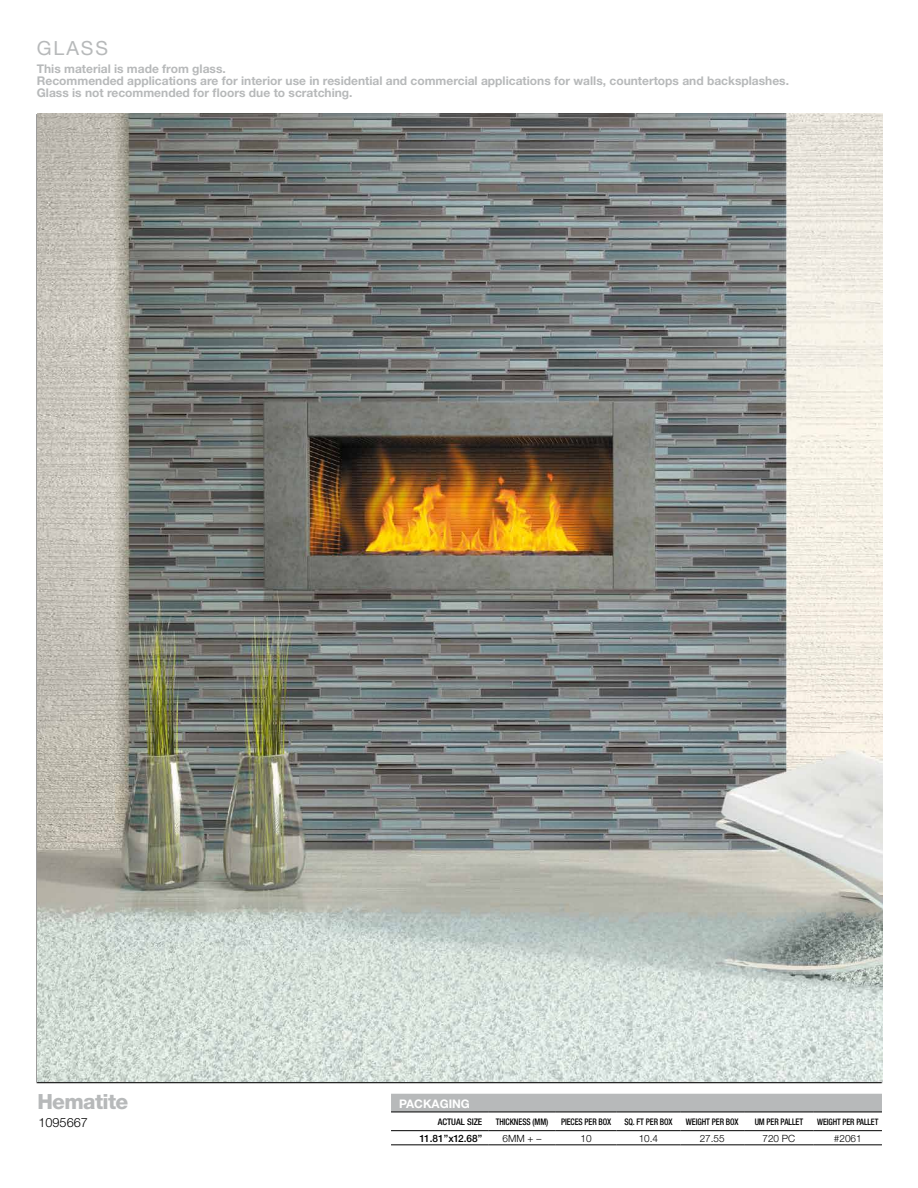
<style>
.page{position:relative;width:918px;height:1188px;background:#fff}
.page>*{position:absolute;margin:0;border:0;box-sizing:border-box;transform-origin:0 0}
.t1{font:800 21px "Helvetica Neue";letter-spacing:-.03em;color:#b7b9ba}
.t2{font:19.5px "Helvetica Neue";letter-spacing:.1em;color:#b7b9ba}
.t3{font:300 12.75px "Helvetica Neue";color:#000}
.t4{font:700 12px/12px "Helvetica Neue";color:#b7b9ba}
.t5{font:700 11.85px "Helvetica Neue";color:#fff}
.t6{font:300 10.05px "Helvetica Neue";color:#000}
.t7{font:500 10.05px "Helvetica Neue";letter-spacing:-.02em;color:#000}
.t8{font:500 condensed 9px "Helvetica Neue";letter-spacing:-.01em;color:#000;scale:.9 1}
.t9{font:500 condensed 9px "Helvetica Neue";letter-spacing:-.01em;color:#000}
.t10{font:500 condensed 8.85px "Helvetica Neue";letter-spacing:-.01em;color:#000;scale:.9 1}
</style>
<div class="page">
<img style="left:38px;top:114px;width:844px;height:968px">
<div style="left:391px;top:1094px;width:491px;height:18px;background:#b7b9ba"></div>
<hr style="left:391px;top:1112px;width:97px;height:1px;background:#000">
<hr style="left:488px;top:1112px;width:68px;height:1px;background:#000">
<hr style="left:556px;top:1112px;width:61px;height:1px;background:#000">
<hr style="left:617px;top:1112px;width:63px;height:1px;background:#000">
<hr style="left:680px;top:1112px;width:64px;height:1px;background:#000">
<hr style="left:744px;top:1112px;width:70px;height:1px;background:#000">
<hr style="left:814px;top:1112px;width:68px;height:1px;background:#000">
<hr style="left:391px;top:1130px;width:97px;height:1px;background:#000">
<hr style="left:488px;top:1130px;width:68px;height:1px;background:#000">
<hr style="left:556px;top:1130px;width:61px;height:1px;background:#000">
<hr style="left:617px;top:1130px;width:63px;height:1px;background:#000">
<hr style="left:680px;top:1130px;width:64px;height:1px;background:#000">
<hr style="left:744px;top:1130px;width:70px;height:1px;background:#000">
<hr style="left:814px;top:1130px;width:68px;height:1px;background:#000">
<hr style="left:391px;top:1145px;width:97px;height:1px;background:#000">
<hr style="left:488px;top:1145px;width:68px;height:1px;background:#000">
<hr style="left:556px;top:1145px;width:61px;height:1px;background:#000">
<hr style="left:617px;top:1145px;width:63px;height:1px;background:#000">
<hr style="left:680px;top:1145px;width:64px;height:1px;background:#000">
<hr style="left:744px;top:1145px;width:70px;height:1px;background:#000">
<hr style="left:814px;top:1145px;width:68px;height:1px;background:#000">
<h2 class="t2" style="left:37px;top:36px;width:73px">GLASS</h2>
<p class="t4" style="left:37px;top:63px;width:754px">This material is made from glass.<br>Recommended applications are for interior use in residential and commercial applications for walls, countertops and backsplashes.<br>Glass is not recommended for floors due to scratching.</p>
<h1 class="t1" style="left:37px;top:1089px;width:93px">Hematite</h1>
<p class="t3" style="left:38px;top:1114px;width:51px">1095667</p>
<p class="t5" style="left:399px;top:1096px;width:72px">PACKAGING</p>
<p class="t9" style="left:438px;top:1116px;width:46px">ACTUAL SIZE</p>
<p class="t8" style="left:496px;top:1116px;width:60px">THICKNESS (MM)</p>
<p class="t8" style="left:561px;top:1116px;width:57px">PIECES PER BOX</p>
<p class="t8" style="left:624px;top:1116px;width:55px">SQ. FT PER BOX</p>
<p class="t8" style="left:686px;top:1116px;width:55px">WEIGHT PER BOX</p>
<p class="t8" style="left:755px;top:1116px;width:55px">UM PER PALLET</p>
<p class="t10" style="left:817px;top:1116px;width:69px">WEIGHT PER PALLET</p>
<p class="t7" style="left:420px;top:1132px;width:64px">11.81”x12.68”</p>
<p class="t6" style="left:503px;top:1132px;width:40px">6MM + –</p>
<p class="t6" style="left:581px;top:1132px;width:13px">10</p>
<p class="t6" style="left:639px;top:1132px;width:21px">10.4</p>
<p class="t6" style="left:700px;top:1132px;width:27px">27.55</p>
<p class="t6" style="left:763px;top:1132px;width:34px">720 PC</p>
<p class="t6" style="left:834px;top:1132px;width:29px">#2061</p>
</div>
